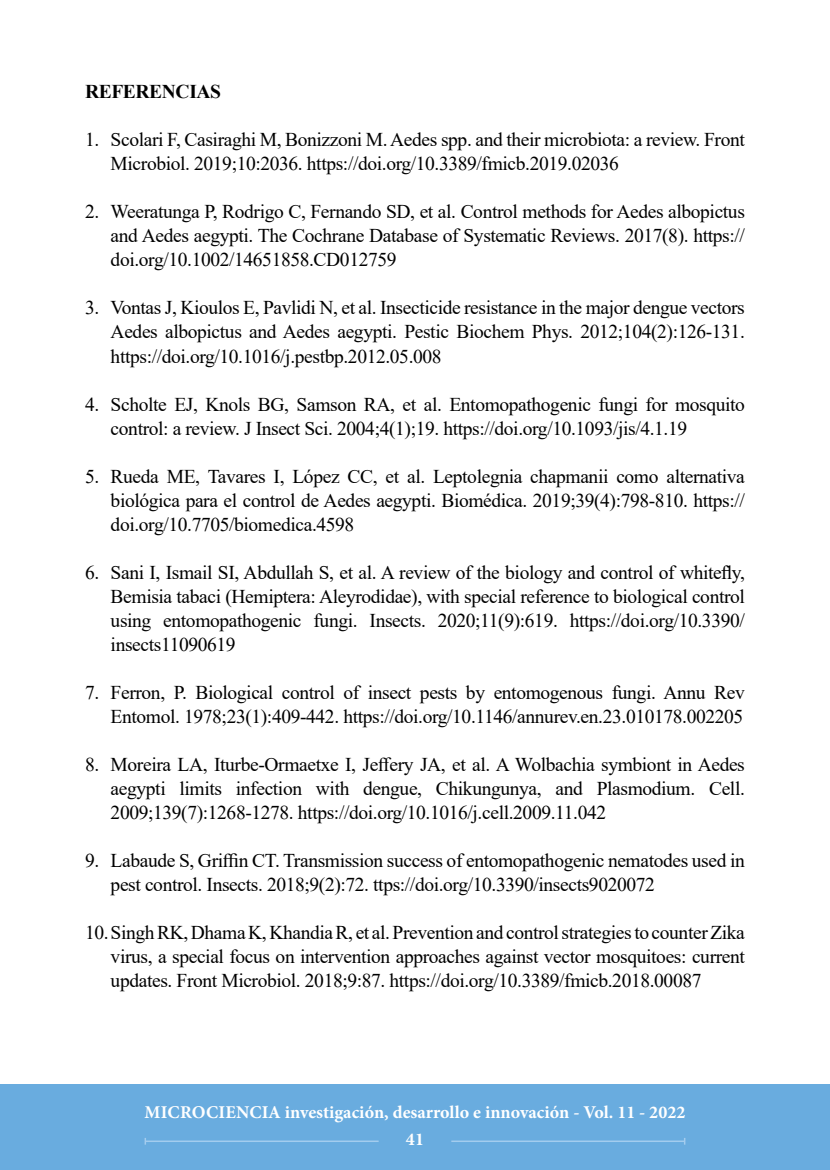
<style>
.page{position:relative;width:830px;height:1170px;background:#fff}
.page>*{position:absolute;margin:0;border:0;box-sizing:border-box;transform-origin:0 0}
.t1{font:19.5px/24px "Times New Roman";letter-spacing:-.02em;color:#000;text-align:justify}
.t2{font:700 19.5px "Times New Roman";letter-spacing:-.02em;color:#000}
.t3{font:700 18px "Minion Pro";color:#fff}
</style>
<div class="page">
<div style="left:0;top:1084px;width:829px;height:85px;background:#69acdf"></div>
<hr style="left:145px;top:1140px;width:233px;height:1px;background:#a3ccee">
<hr style="left:451px;top:1140px;width:233px;height:1px;background:#a3ccee">
<p class="t2" style="left:85px;top:78px;width:137px">REFERENCIAS</p>
<p class="t1" style="left:111px;top:127px;width:635px;text-indent:-26px">1. Scolari F, Casiraghi M, Bonizzoni M. Aedes spp. and their microbiota: a review. Front<br>Microbiol. 2019;10:2036. https://doi.org/10.3389/fmicb.2019.02036</p>
<p class="t1" style="left:111px;top:199px;width:635px;text-indent:-26px">2. Weeratunga P, Rodrigo C, Fernando SD, et al. Control methods for Aedes albopictus and Aedes aegypti. The Cochrane Database of Systematic Reviews. 2017(8). https:// doi.org/10.1002/14651858.CD012759</p>
<p class="t1" style="left:111px;top:295px;width:635px;text-indent:-26px">3. Vontas J, Kioulos E, Pavlidi N, et al. Insecticide resistance in the major dengue vectors Aedes albopictus and Aedes aegypti. Pestic Biochem Phys. 2012;104(2):126-131. https://doi.org/10.1016/j.pestbp.2012.05.008</p>
<p class="t1" style="left:111px;top:391px;width:635px;text-indent:-26px">4. Scholte EJ, Knols BG, Samson RA, et al. Entomopathogenic fungi for mosquito control: a review. J Insect Sci. 2004;4(1);19. https://doi.org/10.1093/jis/4.1.19</p>
<p class="t1" style="left:111px;top:463px;width:635px;text-indent:-26px">5. Rueda ME, Tavares I, López CC, et al. Leptolegnia chapmanii como alternativa biológica para el control de Aedes aegypti. Biomédica. 2019;39(4):798-810. https:// doi.org/10.7705/biomedica.4598</p>
<p class="t1" style="left:111px;top:559px;width:635px;text-indent:-26px">6. Sani I, Ismail SI, Abdullah S, et al. A review of the biology and control of whitefly, Bemisia tabaci (Hemiptera: Aleyrodidae), with special reference to biological control using entomopathogenic fungi. Insects. 2020;11(9):619. https://doi.org/10.3390/ insects11090619</p>
<p class="t1" style="left:85px;top:679px;width:661px;text-align:right">7. Ferron, P. Biological control of insect pests by entomogenous fungi. Annu Rev<br>Entomol. 1978;23(1):409-442. https://doi.org/10.1146/annurev.en.23.010178.002205</p>
<p class="t1" style="left:111px;top:751px;width:635px;text-indent:-26px">8. Moreira LA, Iturbe-Ormaetxe I, Jeffery JA, et al. A Wolbachia symbiont in Aedes aegypti limits infection with dengue, Chikungunya, and Plasmodium. Cell.<br>2009;139(7):1268-1278. https://doi.org/10.1016/j.cell.2009.11.042</p>
<p class="t1" style="left:111px;top:847px;width:635px;text-indent:-26px">9. Labaude S, Griffin CT. Transmission success of entomopathogenic nematodes used in pest control. Insects. 2018;9(2):72. ttps://doi.org/10.3390/insects9020072</p>
<p class="t1" style="left:111px;top:919px;width:635px;text-indent:-26px">10.Singh RK, Dhama K, Khandia R, et al. Prevention and control strategies to counter Zika virus, a special focus on intervention approaches against vector mosquitoes: current updates. Front Microbiol. 2018;9:87. https://doi.org/10.3389/fmicb.2018.00087</p>
<p class="t3" style="left:145px;top:1099px;width:542px">MICROCIENCIA investigación, desarrollo e innovación - Vol. 11 - 2022</p>
<p class="t3" style="left:406px;top:1126px;width:19px">41</p>
</div>
